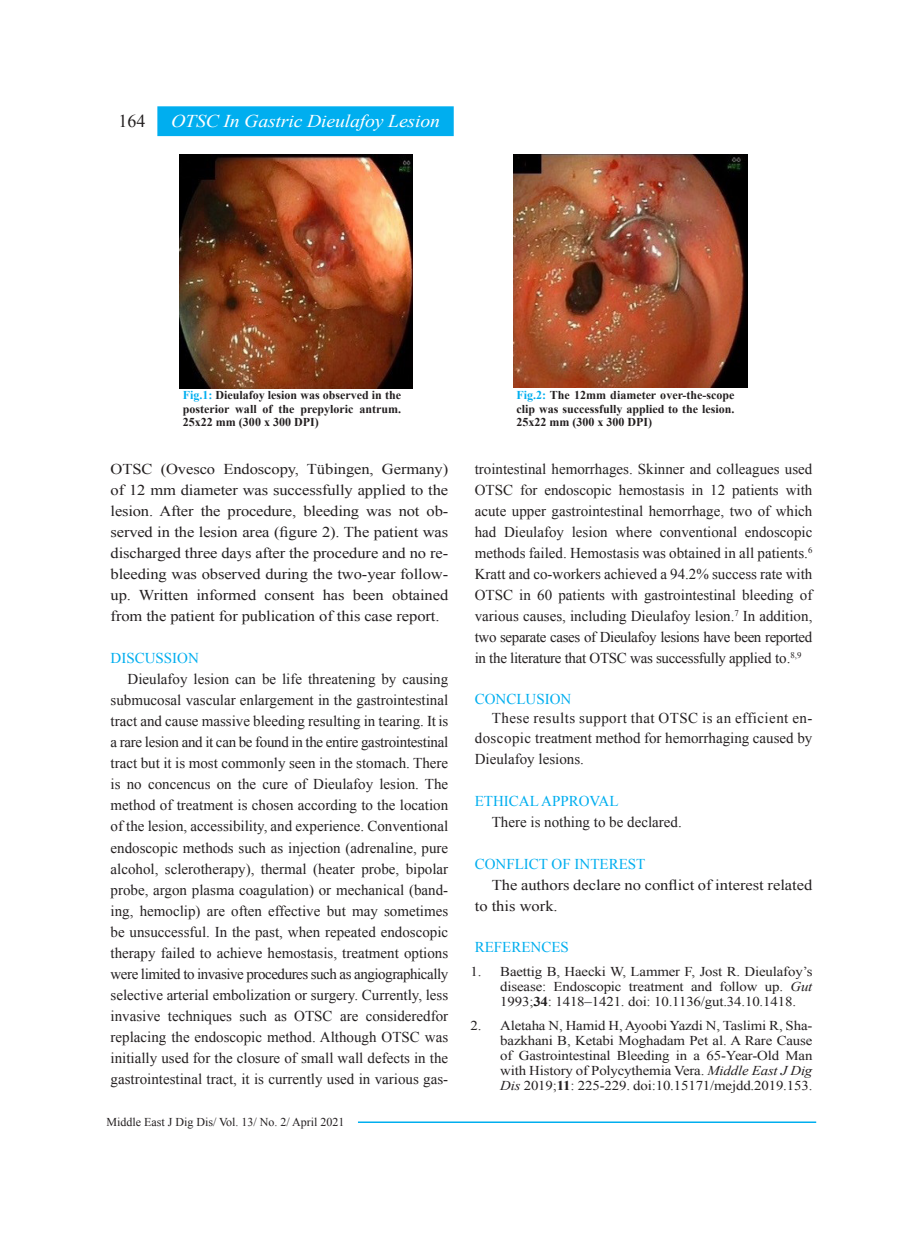
<style>
.page{position:relative;width:923px;height:1234px;background:#fff}
.page>*{position:absolute;margin:0;border:0;box-sizing:border-box;transform-origin:0 0}
.t1{font:italic 18px "Times New Roman";letter-spacing:-.01em;color:#fff;scale:1.1 1}
.t2{font:18px "Times New Roman";color:#231f20}
.t3{font:15px/21px "Times New Roman";color:#231f20;text-align:justify}
.t4{font:15px/21px "Times New Roman";color:#231f20;text-align:justify;scale:1.1 1}
.t5{font:15px/19.5px "Times New Roman";letter-spacing:.03em;color:#231f20;text-align:right}
.t6{font:15px "Times New Roman";color:#00aeef}
.t7{font:13.5px/15px "Times New Roman";letter-spacing:-.01em;color:#231f20;text-align:justify;scale:1.1 1}
.t8{font:700 12px/13.5px "Times New Roman";color:#231f20;text-align:justify}
.t9{font:12px "Times New Roman";color:#231f20}
.s1{color:#00aeef}
.s2{font-style:italic}
.s3{font-weight:700}
</style>
<div class="page">
<hr style="left:358px;top:1121px;width:458px;height:1px;background:#00aeef">
<img style="left:179px;top:154px;width:233px;height:234px">
<img style="left:513px;top:154px;width:234px;height:234px">
<div style="left:158px;top:107px;width:295px;height:28px;background:#00aeef"></div>
<div style="left:157px;top:106px;width:297px;height:30px;border:2px solid #00aeef"></div>
<p class="t2" style="left:118px;top:109px;width:28px">164</p>
<p class="t1" style="left:171px;top:109px;width:246px">OTSC In Gastric Dieulafoy Lesion</p>
<p class="t8" style="left:183px;top:388px;width:220px"><span class="s1">Fig.1:</span> Dieulafoy lesion was observed in the posterior wall of the prepyloric antrum.<br>25x22 mm (300 x 300 DPI)</p>
<p class="t4" style="left:111px;top:458px;width:308px">OTSC (Ovesco Endoscopy, Tübingen, Germany) of 12 mm diameter was successfully applied to the lesion. After the procedure, bleeding was not ob&shy;served in the lesion area (figure 2). The patient was discharged three days after the procedure and no re&shy;bleeding was observed during the two-year follow&shy;up. Written informed consent has been obtained from the patient for publication of this case report.</p>
<p class="t6" style="left:111px;top:648px;width:90px">DISCUSSION</p>
<p class="t3" style="left:111px;top:668px;width:339px;text-indent:17px">Dieulafoy lesion can be life threatening by causing submucosal vascular enlargement in the gastrointestinal tract and cause massive bleeding resulting in tearing. It is a rare lesion and it can be found in the entire gastrointestinal tract but it is most commonly seen in the stomach. There is no concencus on the cure of Dieulafoy lesion. The method of treatment is chosen according to the location of the lesion, accessibility, and experience. Conventional endoscopic methods such as injection (adrenaline, pure alcohol, sclerotherapy), thermal (heater probe, bipolar probe, argon plasma coagulation) or mechanical (band&shy;ing, hemoclip) are often effective but may sometimes be unsuccessful. In the past, when repeated endoscopic therapy failed to achieve hemostasis, treatment options were limited to invasive procedures such as angiographically selective arterial embolization or surgery. Currently, less invasive techniques such as OTSC are consideredfor replacing the endoscopic method. Although OTSC was initially used for the closure of small wall defects in the gastrointestinal tract, it is currently used in various gas-</p>
<p class="t9" style="left:106px;top:1113px;width:240px">Middle East J Dig Dis/ Vol. 13/ No. 2/ April 2021</p>
<p class="t8" style="left:516px;top:388px;width:219px"><span class="s1">Fig.2:</span> The 12mm diameter over-the-scope clip was successfully applied to the lesion.<br>25x22 mm (300 x 300 DPI)</p>
<p class="t3" style="left:475px;top:458px;width:339px">trointestinal hemorrhages. Skinner and colleagues used OTSC for endoscopic hemostasis in 12 patients with acute upper gastrointestinal hemorrhage, two of which had Dieulafoy lesion where conventional endoscopic methods failed. Hemostasis was obtained in all patients.<sup>6<br></sup>Kratt and co-workers achieved a 94.2% success rate with OTSC in 60 patients with gastrointestinal bleeding of various causes, including Dieulafoy lesion.<sup>7</sup> In addition, two separate cases of Dieulafoy lesions have been reported in the literature that OTSC was successfully applied to.<sup>8,9</sup></p>
<p class="t6" style="left:475px;top:688px;width:98px">CONCLUSION</p>
<p class="t5" style="left:475px;top:708px;width:339px">These results support that OTSC is an efficient en&shy;doscopic treatment method for hemorrhaging caused by</p>
<p class="t3" style="left:475px;top:748px;width:111px">Dieulafoy lesions.</p>
<p class="t6" style="left:475px;top:790px;width:145px">ETHICAL APPROVAL</p>
<p class="t3" style="left:492px;top:811px;width:191px">There is nothing to be declared.</p>
<p class="t6" style="left:475px;top:853px;width:172px">CONFLICT OF INTEREST</p>
<p class="t4" style="left:475px;top:874px;width:308px;text-indent:17px">The authors declare no conflict of interest related to this work.</p>
<p class="t6" style="left:475px;top:937px;width:96px">REFERENCES</p>
<p class="t7" style="left:500px;top:963px;width:285px;text-indent:-30px">1. Baettig B, Haecki W, Lammer F, Jost R. Dieulafoy’s disease: Endoscopic treatment and follow up. <span class="s2">Gut </span>1993;<span class="s3">34</span>: 1418–1421. doi: 10.1136/gut.34.10.1418.</p>
<p class="t7" style="left:500px;top:1017px;width:285px;text-indent:-30px">2. Aletaha N, Hamid H, Ayoobi Yazdi N, Taslimi R, Sha&shy;bazkhani B, Ketabi Moghadam Pet al. A Rare Cause of Gastrointestinal Bleeding in a 65-Year-Old Man with History of Polycythemia Vera. <span class="s2">Middle East J Dig Dis</span> 2019;<span class="s3">11</span>: 225-229. doi:10.15171/mejdd.2019.153.</p>
</div>
